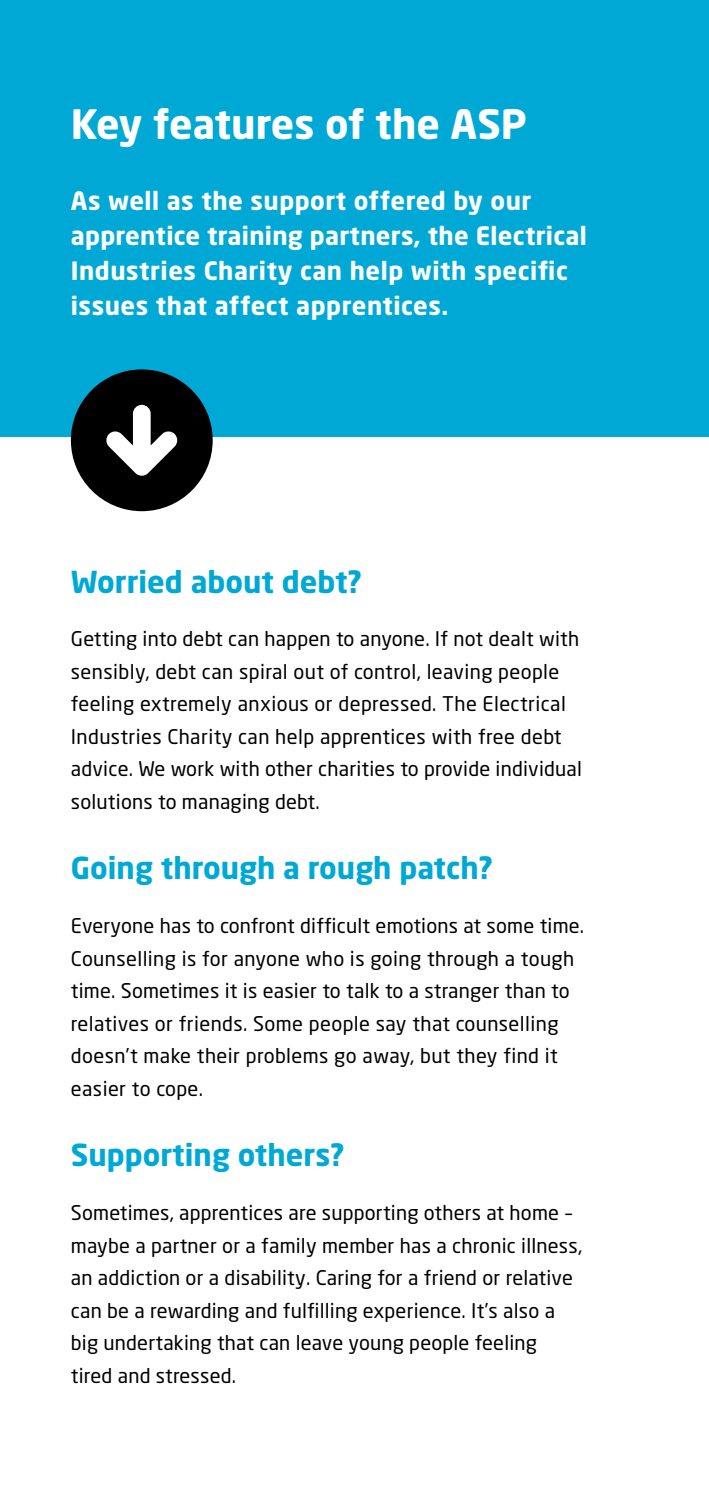
<style>
.page{position:relative;width:709px;height:1489px;background:#fff}
.page>*{position:absolute;margin:0;border:0;box-sizing:border-box;transform-origin:0 0}
.t1{font:700 40px "Neo Sans";color:#fff}
.t2{font:700 30px "Neo Sans";color:#00a9d5}
.t3{font:700 25px/35px "Neo Sans";letter-spacing:.02em;color:#fff}
.t4{font:20px/32.5px "Neo Sans";letter-spacing:.01em;color:#000}
</style>
<div class="page">
<div style="left:0;top:0;width:709px;height:436px;background:#00a9d5"></div>
<div style="left:71px;top:369px;width:142px;height:142px;background:#000;border-radius:50%"></div>
<svg style="left:106px;top:405px;width:72px;height:71px"></svg>
<h1 class="t1" style="left:71px;top:99px;width:457px">Key features of the ASP</h1>
<p class="t3" style="left:71px;top:182px;width:517px">As well as the support offered by our apprentice training partners, the Electrical Industries Charity can help with specific issues that affect apprentices.</p>
<h2 class="t2" style="left:71px;top:562px;width:293px">Worried about debt?</h2>
<p class="t4" style="left:71px;top:622px;width:512px">Getting into debt can happen to anyone. If not dealt with sensibly, debt can spiral out of control, leaving people feeling extremely anxious or depressed. The Electrical Industries Charity can help apprentices with free debt advice. We work with other charities to provide individual solutions to managing debt.</p>
<h2 class="t2" style="left:71px;top:849px;width:424px">Going through a rough patch?</h2>
<p class="t4" style="left:71px;top:909px;width:515px">Everyone has to confront difficult emotions at some time.<br>Counselling is for anyone who is going through a tough time. Sometimes it is easier to talk to a stranger than to relatives or friends. Some people say that counselling doesn’t make their problems go away, but they find it easier to cope.</p>
<h2 class="t2" style="left:71px;top:1135px;width:275px">Supporting others?</h2>
<p class="t4" style="left:71px;top:1196px;width:513px">Sometimes, apprentices are supporting others at home – maybe a partner or a family member has a chronic illness, an addiction or a disability. Caring for a friend or relative can be a rewarding and fulfilling experience. It’s also a big undertaking that can leave young people feeling tired and stressed.</p>
</div>
